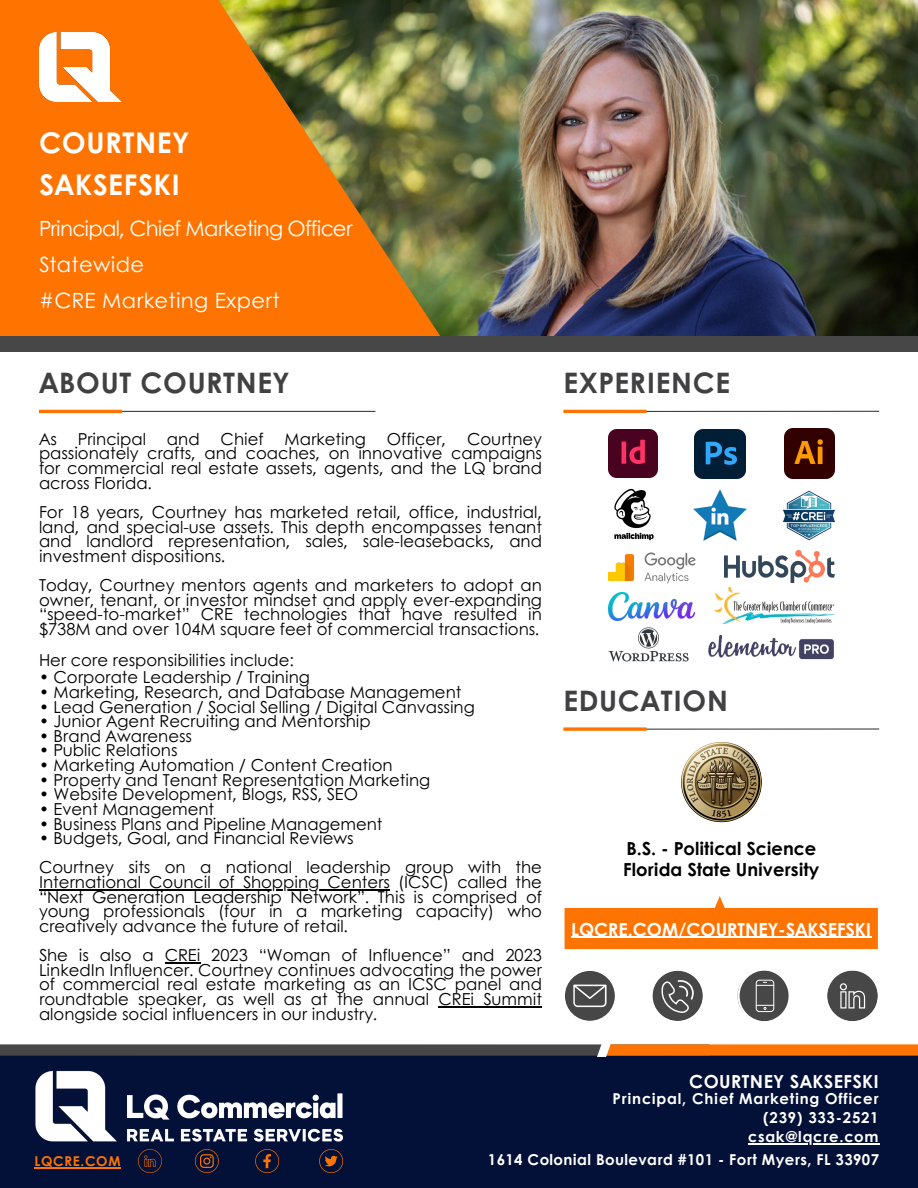
<style>
.page{position:relative;width:918px;height:1188px;background:#fff}
.page>*{position:absolute;margin:0;border:0;box-sizing:border-box;transform-origin:0 0}
.t1{font:700 28.5px/41.7px "Century Gothic";letter-spacing:.025em;color:#fff}
.t2{font:700 28.2px "Century Gothic";letter-spacing:.025em;color:#414042}
.t3{font:21px/36px "Century Gothic";letter-spacing:-.035em;color:#fff}
.t4{font:700 18px "Century Gothic";color:#000}
.t5{font:700 18px "Century Gothic";color:#fff}
.t6{font:700 18px "Century Gothic";letter-spacing:.025em;color:#fff}
.t7{font:16.5px/14.7px "Century Gothic";color:#000;text-align:justify}
.t8{font:700 15px/19.2px "Century Gothic";letter-spacing:.05em;color:#fff;text-align:right}
.t9{font:700 15px "Century Gothic";letter-spacing:.025em;color:#fff}
.t10{font:700 13.5px "Century Gothic";letter-spacing:.05em;color:#ff7300}
</style>
<div class="page">
<img style="left:0;top:0;width:918px;height:1188px">
<hr style="left:35px;top:1167px;width:86px;height:1px;background:#ff7300">
<hr style="left:748px;top:1144px;width:131px;height:1px;background:#fff">
<hr style="left:564px;top:411px;width:315px;height:1px;background:#414042">
<hr style="left:563px;top:410px;width:84px;height:3px;background:#ff7300">
<p class="t1" style="left:39px;top:121px;width:151px">COURTNEY<br>SAKSEFSKI</p>
<p class="t3" style="left:39px;top:209px;width:315px">Principal, Chief Marketing Officer<br>Statewide<br>#CRE Marketing Expert</p>
<p class="t2" style="left:39px;top:361px;width:252px">ABOUT COURTNEY</p>
<p class="t7" style="left:39px;top:431px;width:19px">As</p>
<p class="t7" style="left:78px;top:431px;width:70px">Principal</p>
<p class="t7" style="left:167px;top:431px;width:34px">and</p>
<p class="t7" style="left:221px;top:431px;width:45px">Chief</p>
<p class="t7" style="left:285px;top:431px;width:83px">Marketing</p>
<p class="t7" style="left:387px;top:431px;width:61px">Officer,</p>
<p class="t7" style="left:39px;top:431px;width:505px;text-indent:428px">Courtney passionately crafts, and coaches, on innovative campaigns for commercial real estate assets, agents, and the LQ brand across Florida.</p>
<p class="t7" style="left:39px;top:504px;width:505px">For 18 years, Courtney has marketed retail, office, industrial, land, and special-use assets. This depth encompasses tenant and landlord representation, sales, sale-leasebacks, and investment dispositions.</p>
<h1 class="t7" style="left:39px;top:577px;width:505px">Today, Courtney mentors agents and marketers to adopt an owner, tenant, or investor mindset and apply ever-expanding “speed-to-market” CRE technologies that have resulted in $738M and over 104M square feet of commercial transactions.</h1>
<p class="t7" style="left:39px;top:652px;width:257px">Her core responsibilities include:</p>
<p class="t7" style="left:39px;top:669px;width:272px">• Corporate Leadership / Training</p>
<p class="t7" style="left:39px;top:684px;width:424px">• Marketing, Research, and Database Management</p>
<p class="t7" style="left:39px;top:699px;width:437px">• Lead Generation / Social Selling / Digital Canvassing</p>
<p class="t7" style="left:39px;top:713px;width:333px">• Junior Agent Recruiting and Mentorship</p>
<p class="t7" style="left:39px;top:728px;width:154px">• Brand Awareness</p>
<p class="t7" style="left:39px;top:742px;width:140px">• Public Relations</p>
<p class="t7" style="left:39px;top:757px;width:355px">• Marketing Automation / Content Creation</p>
<p class="t7" style="left:39px;top:772px;width:393px">• Property and Tenant Representation Marketing</p>
<p class="t7" style="left:39px;top:786px;width:321px">• Website Development, Blogs, RSS, SEO</p>
<p class="t7" style="left:39px;top:801px;width:177px">• Event Management</p>
<p class="t7" style="left:39px;top:816px;width:345px">• Business Plans and Pipeline Management</p>
<p class="t7" style="left:39px;top:830px;width:316px">• Budgets, Goal, and Financial Reviews</p>
<h4 class="t7" style="left:39px;top:859px;width:505px">Courtney sits on a national leadership group with the</h4>
<p class="t7" style="left:39px;top:874px;width:505px">International Council of Shopping Centers (ICSC) called the “Next Generation Leadership Network”. This is comprised of young professionals (four in a marketing capacity) who creatively advance the future of retail.</p>
<p class="t7" style="left:39px;top:947px;width:116px">She is also a</p>
<h3 class="t7" style="left:39px;top:947px;width:505px;text-indent:126px">CREi 2023 “Woman of Influence” and 2023<br>LinkedIn Influencer. Courtney continues advocating the power of commercial real estate marketing as an ICSC panel and roundtable speaker, as well as at the annual CREi Summit alongside social influencers in our industry.</h3>
<p class="t2" style="left:563px;top:361px;width:168px">EXPERIENCE</p>
<h5 class="t2" style="left:563px;top:679px;width:166px">EDUCATION</h5>
<p class="t4" style="left:626px;top:835px;width:191px">B.S. - Political Science</p>
<p class="t4" style="left:623px;top:856px;width:198px">Florida State University</p>
<p class="t5" style="left:571px;top:915px;width:302px">LQCRE.COM/COURTNEY-SAKSEFSKI</p>
<p class="t10" style="left:35px;top:1151px;width:88px">LQCRE.COM</p>
<p class="t6" style="left:689px;top:1068px;width:191px">COURTNEY SAKSEFSKI</p>
<p class="t8" style="left:613px;top:1088px;width:268px">Principal, Chief Marketing Officer (239) 333-2521<br>csak@lqcre.com</p>
<p class="t9" style="left:488px;top:1148px;width:393px">1614 Colonial Boulevard #101 - Fort Myers, FL 33907</p>
</div>
